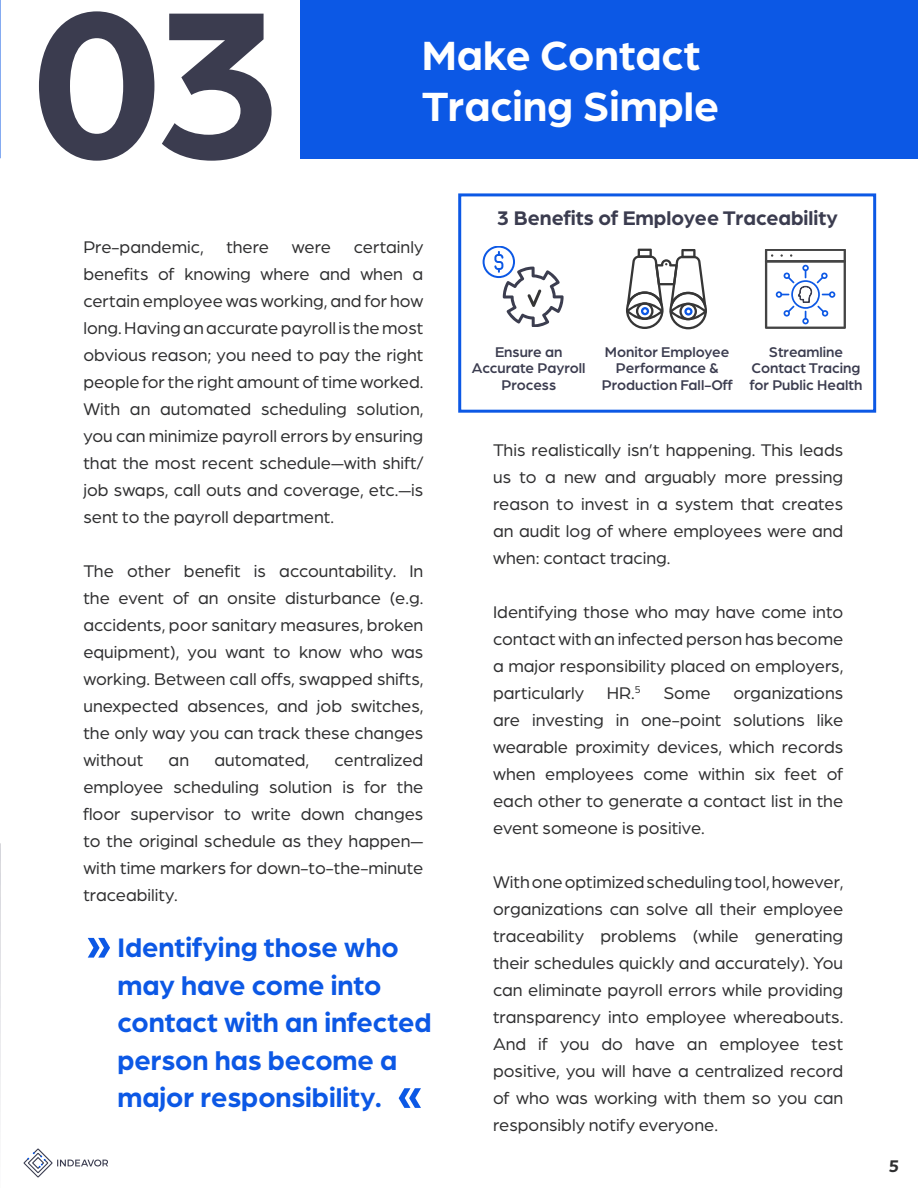
<style>
.page{position:relative;width:918px;height:1188px;background:#fff}
.page>*{position:absolute;margin:0;border:0;box-sizing:border-box;transform-origin:0 0}
.t1{font:700 223.5px "Arboria";color:#3b3c4f}
.t2{font:700 43.5px/51px "Arboria";color:#fff}
.t3{font:700 28.5px/37.5px "Arboria";color:#0c58e5}
.t4{font:700 21px "Arboria";color:#3b3c4f}
.t5{font:18px/27px "Arboria";color:#2e2e2f;text-align:justify}
.t6{font:700 18px "Arboria";color:#2e2e2f}
.t7{font:500 15px/16.5px "Arboria";color:#3b3c4f;text-align:center}
</style>
<div class="page">
<svg style="left:0;top:843px;width:1px;height:282px"></svg>
<div style="left:300px;top:0;width:618px;height:158px;background:#0c58e5"></div>
<div style="left:458px;top:193px;width:418px;height:220px;border:3px solid #0c58e5"></div>
<svg style="left:88px;top:938px;width:22px;height:20px"></svg>
<svg style="left:399px;top:1088px;width:22px;height:20px"></svg>
<svg style="left:483px;top:246px;width:81px;height:81px"></svg>
<svg style="left:626px;top:249px;width:81px;height:80px"></svg>
<svg style="left:765px;top:249px;width:81px;height:80px"></svg>
<svg style="left:24px;top:1149px;width:84px;height:28px"></svg>
<h1 class="t1" style="left:30px;top:-2px;width:253px">03</h1>
<h2 class="t2" style="left:422px;top:32px;width:299px">Make Contact<br>Tracing Simple</h2>
<p class="t4" style="left:497px;top:210px;width:343px">3 Benefits of Employee Traceability</p>
<p class="t5" style="left:83px;top:233px;width:342px;text-indent:270px">certainly benefits of knowing where and when a certain employee was working, and for how long. Having an accurate payroll is the most obvious reason; you need to pay the right people for the right amount of time worked.<br>With an automated scheduling solution, you can minimize payroll errors by ensuring that the most recent schedule—with shift/ job swaps, call outs and coverage, etc.—is sent to the payroll department.</p>
<p class="t5" style="left:83px;top:557px;width:342px">The other benefit is accountability. In the event of an onsite disturbance (e.g. accidents, poor sanitary measures, broken equipment), you want to know who was working. Between call offs, swapped shifts, unexpected absences, and job switches, the only way you can track these changes without</p>
<p class="t5" style="left:83px;top:233px;width:122px">Pre-pandemic,</p>
<p class="t5" style="left:226px;top:233px;width:44px">there</p>
<p class="t5" style="left:292px;top:233px;width:41px">were</p>
<p class="t5" style="left:83px;top:746px;width:342px;text-indent:251px">centralized employee scheduling solution is for the floor supervisor to write down changes to the original schedule as they happen— with time markers for down-to-the-minute traceability.</p>
<p class="t5" style="left:169px;top:746px;width:22px">an</p>
<p class="t5" style="left:214px;top:746px;width:96px">automated,</p>
<h3 class="t3" style="left:117px;top:930px;width:316px">Identifying those who may have come into contact with an infected person has become a major responsibility.</h3>
<p class="t7" style="left:472px;top:345px;width:115px">Ensure an<br>Accurate Payroll<br>Process</p>
<p class="t7" style="left:602px;top:345px;width:133px">Monitor Employee<br>Performance &amp;<br>Production Fall-Off</p>
<p class="t7" style="left:750px;top:345px;width:114px">Streamline<br>Contact Tracing for Public Health</p>
<p class="t5" style="left:493px;top:437px;width:352px">This realistically isn’t happening. This leads us to a new and arguably more pressing reason to invest in a system that creates an audit log of where employees were and when: contact tracing.</p>
<p class="t5" style="left:493px;top:599px;width:352px">Identifying those who may have come into contact with an infected person has become a major responsibility placed on employers, particularly</p>
<p class="t5" style="left:607px;top:680px;width:35px">HR.<sup>5</sup></p>
<p class="t5" style="left:663px;top:680px;width:49px">Some</p>
<p class="t5" style="left:493px;top:680px;width:352px;text-indent:240px">organizations are investing in one-point solutions like wearable proximity devices, which records when employees come within six feet of each other to generate a contact list in the event someone is positive.</p>
<p class="t5" style="left:493px;top:869px;width:352px">With one optimized scheduling tool, however, organizations can solve all their employee traceability problems (while generating their schedules quickly and accurately). You can eliminate payroll errors while providing transparency into employee whereabouts.<br>And if you do have an employee test positive, you will have a centralized record of who was working with them so you can responsibly notify everyone.</p>
<p class="t6" style="left:888px;top:1159px;width:14px">5</p>
</div>
